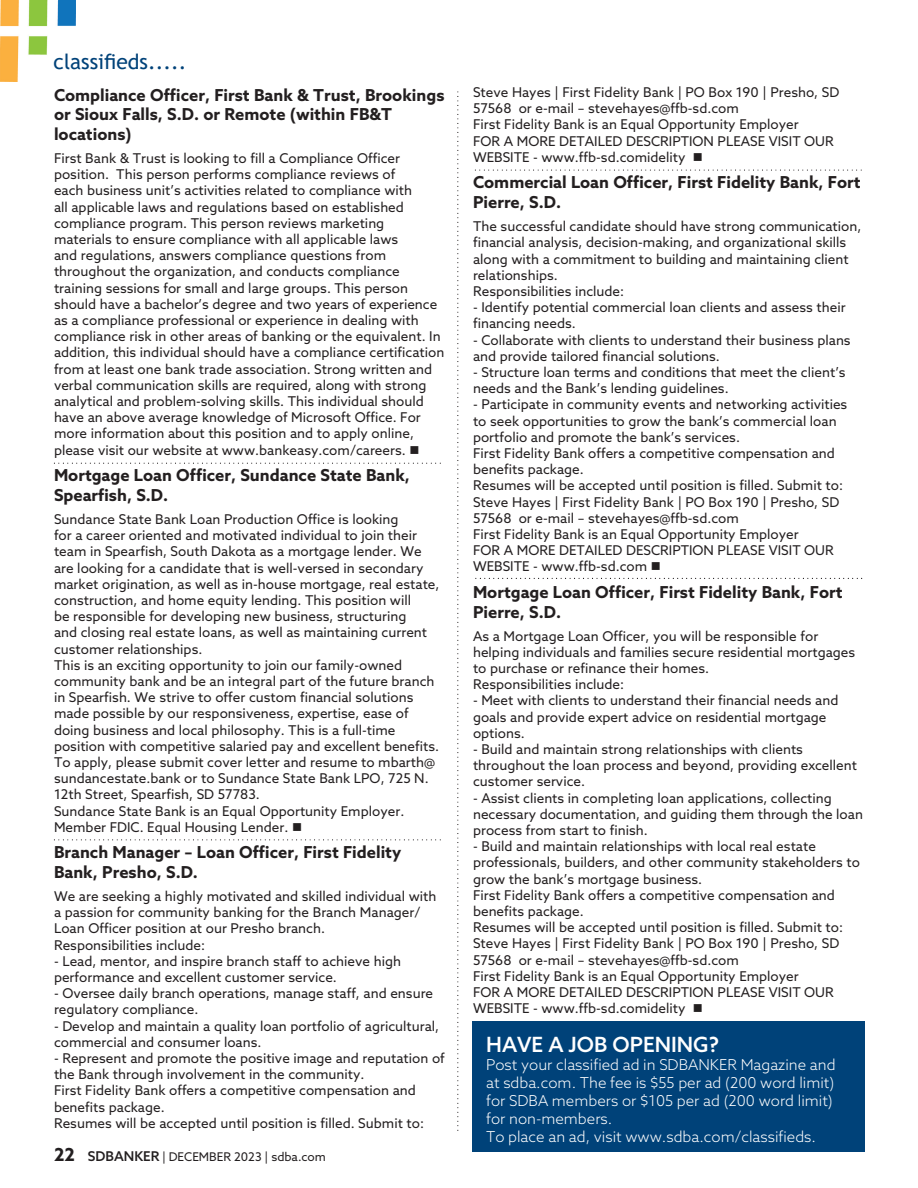
<style>
.page{position:relative;width:918px;height:1188px;background:#fff}
.page>*{position:absolute;margin:0;border:0;box-sizing:border-box;transform-origin:0 0}
.t1{font:500 21px "Azo Sans";color:#fff}
.t2{font:21px "Trebuchet MS";color:#004279}
.Body_Copy_Indent{font:700 16.5px/19.8px "Azo Sans";color:#231f20}
.t3{font:300 15px/18px "Azo Sans";color:#fff}
.Body_Copy_Indent-2{font:13.5px/16.2px "Azo Sans";color:#231f20}
.t4{font:12px "Azo Sans";color:#231f20}
.s1{font-weight:700;font-size:18px}
.s2{font-weight:500;font-size:13.5px}
</style>
<div class="page">
<div style="left:473px;top:1022px;width:392px;height:130px;background:#004279"></div>
<img style="left:0;top:0;width:76px;height:81px">
<div style="left:456px;top:92px;width:5px;height:1040px;background:#231f20;opacity:.75"></div>
<div style="left:54px;top:460px;width:388px;height:5px;background:#231f20;opacity:.75"></div>
<div style="left:54px;top:837px;width:388px;height:5px;background:#231f20;opacity:.75"></div>
<div style="left:475px;top:167px;width:388px;height:5px;background:#231f20;opacity:.75"></div>
<div style="left:472px;top:575px;width:390px;height:5px;background:#fff;opacity:.75"></div>
<div style="left:476px;top:575px;width:388px;height:5px;background:#231f20;opacity:.75"></div>
<p class="t2" style="left:54px;top:49px;width:134px">classifieds.....</p>
<p class="Body_Copy_Indent" style="left:54px;top:84px;width:392px">Compliance Officer, First Bank &amp; Trust, Brookings or Sioux Falls, S.D. or Remote (within FB&amp;T locations)</p>
<p class="Body_Copy_Indent-2" style="left:54px;top:150px;width:392px">First Bank &amp; Trust is looking to fill a Compliance Officer position. This person performs compliance reviews of<br>each business unit’s activities related to compliance with<br>all applicable laws and regulations based on established compliance program. This person reviews marketing materials to ensure compliance with all applicable laws<br>and regulations, answers compliance questions from throughout the organization, and conducts compliance training sessions for small and large groups. This person should have a bachelor’s degree and two years of experience as a compliance professional or experience in dealing with compliance risk in other areas of banking or the equivalent. In addition, this individual should have a compliance certification from at least one bank trade association. Strong written and verbal communication skills are required, along with strong analytical and problem-solving skills. This individual should have an above average knowledge of Microsoft Office. For more information about this position and to apply online, please visit our website at www.bankeasy.com/careers. ■</p>
<p class="Body_Copy_Indent" style="left:54px;top:465px;width:358px">Mortgage Loan Officer, Sundance State Bank,<br>Spearfish, S.D.</p>
<p class="Body_Copy_Indent-2" style="left:54px;top:511px;width:387px">Sundance State Bank Loan Production Office is looking<br>for a career oriented and motivated individual to join their team in Spearfish, South Dakota as a mortgage lender. We are looking for a candidate that is well-versed in secondary market origination, as well as in-house mortgage, real estate, construction, and home equity lending. This position will<br>be responsible for developing new business, structuring<br>and closing real estate loans, as well as maintaining current customer relationships.</p>
<p class="Body_Copy_Indent-2" style="left:54px;top:657px;width:387px">This is an exciting opportunity to join our family-owned community bank and be an integral part of the future branch in Spearfish. We strive to offer custom financial solutions made possible by our responsiveness, expertise, ease of doing business and local philosophy. This is a full-time position with competitive salaried pay and excellent benefits.</p>
<p class="Body_Copy_Indent-2" style="left:54px;top:754px;width:383px">To apply, please submit cover letter and resume to mbarth@ sundancestate.bank or to Sundance State Bank LPO, 725 N.<br>12th Street, Spearfish, SD 57783.</p>
<p class="Body_Copy_Indent-2" style="left:54px;top:802px;width:352px">Sundance State Bank is an Equal Opportunity Employer.<br>Member FDIC. Equal Housing Lender. ■</p>
<p class="Body_Copy_Indent" style="left:54px;top:842px;width:349px">Branch Manager – Loan Officer, First Fidelity<br>Bank, Presho, S.D.</p>
<p class="Body_Copy_Indent-2" style="left:54px;top:888px;width:384px">We are seeking a highly motivated and skilled individual with a passion for community banking for the Branch Manager/<br>Loan Officer position at our Presho branch.</p>
<p class="Body_Copy_Indent-2" style="left:54px;top:937px;width:153px">Responsibilities include:</p>
<p class="Body_Copy_Indent-2" style="left:54px;top:953px;width:349px">- Lead, mentor, and inspire branch staff to achieve high performance and excellent customer service.</p>
<p class="Body_Copy_Indent-2" style="left:54px;top:985px;width:381px">- Oversee daily branch operations, manage staff, and ensure regulatory compliance.</p>
<p class="Body_Copy_Indent-2" style="left:54px;top:1018px;width:387px">- Develop and maintain a quality loan portfolio of agricultural, commercial and consumer loans.</p>
<p class="Body_Copy_Indent-2" style="left:54px;top:1050px;width:392px">- Represent and promote the positive image and reputation of the Bank through involvement in the community.</p>
<p class="Body_Copy_Indent-2" style="left:54px;top:1082px;width:363px">First Fidelity Bank offers a competitive compensation and benefits package.</p>
<p class="Body_Copy_Indent-2" style="left:54px;top:1115px;width:371px">Resumes will be accepted until position is filled. Submit to:</p>
<p class="t4" style="left:54px;top:1149px;width:274px"><span class="s1">22</span> <span class="s2">SDBANKER</span> | DECEMBER 2023 | sdba.com</p>
<p class="Body_Copy_Indent-2" style="left:473px;top:84px;width:368px">Steve Hayes | First Fidelity Bank | PO Box 190 | Presho, SD<br>57568 or e-mail – stevehayes@ffb-sd.com</p>
<p class="Body_Copy_Indent-2" style="left:473px;top:116px;width:327px">First Fidelity Bank is an Equal Opportunity Employer</p>
<p class="Body_Copy_Indent-2" style="left:473px;top:133px;width:362px">FOR A MORE DETAILED DESCRIPTION PLEASE VISIT OUR<br>WEBSITE - www.ffb-sd.comidelity ■</p>
<p class="Body_Copy_Indent" style="left:473px;top:172px;width:389px">Commercial Loan Officer, First Fidelity Bank, Fort<br>Pierre, S.D.</p>
<p class="Body_Copy_Indent-2" style="left:473px;top:218px;width:390px">The successful candidate should have strong communication, financial analysis, decision-making, and organizational skills along with a commitment to building and maintaining client relationships.</p>
<p class="Body_Copy_Indent-2" style="left:473px;top:283px;width:153px">Responsibilities include:</p>
<p class="Body_Copy_Indent-2" style="left:473px;top:299px;width:374px">- Identify potential commercial loan clients and assess their financing needs.</p>
<p class="Body_Copy_Indent-2" style="left:473px;top:331px;width:379px">- Collaborate with clients to understand their business plans and provide tailored financial solutions.</p>
<p class="Body_Copy_Indent-2" style="left:473px;top:364px;width:374px">- Structure loan terms and conditions that meet the client’s needs and the Bank’s lending guidelines.</p>
<p class="Body_Copy_Indent-2" style="left:473px;top:396px;width:376px">- Participate in community events and networking activities to seek opportunities to grow the bank’s commercial loan portfolio and promote the bank’s services.</p>
<p class="Body_Copy_Indent-2" style="left:473px;top:445px;width:363px">First Fidelity Bank offers a competitive compensation and benefits package.</p>
<p class="Body_Copy_Indent-2" style="left:473px;top:477px;width:371px">Resumes will be accepted until position is filled. Submit to:</p>
<p class="Body_Copy_Indent-2" style="left:473px;top:493px;width:368px">Steve Hayes | First Fidelity Bank | PO Box 190 | Presho, SD<br>57568 or e-mail – stevehayes@ffb-sd.com</p>
<p class="Body_Copy_Indent-2" style="left:473px;top:526px;width:327px">First Fidelity Bank is an Equal Opportunity Employer</p>
<p class="Body_Copy_Indent-2" style="left:473px;top:542px;width:362px">FOR A MORE DETAILED DESCRIPTION PLEASE VISIT OUR<br>WEBSITE - www.ffb-sd.com ■</p>
<p class="Body_Copy_Indent" style="left:473px;top:582px;width:371px">Mortgage Loan Officer, First Fidelity Bank, Fort<br>Pierre, S.D.</p>
<p class="Body_Copy_Indent-2" style="left:473px;top:628px;width:384px">As a Mortgage Loan Officer, you will be responsible for helping individuals and families secure residential mortgages to purchase or refinance their homes.</p>
<p class="Body_Copy_Indent-2" style="left:473px;top:676px;width:153px">Responsibilities include:</p>
<p class="Body_Copy_Indent-2" style="left:473px;top:692px;width:367px">- Meet with clients to understand their financial needs and goals and provide expert advice on residential mortgage options.</p>
<p class="Body_Copy_Indent-2" style="left:473px;top:741px;width:386px">- Build and maintain strong relationships with clients throughout the loan process and beyond, providing excellent customer service.</p>
<p class="Body_Copy_Indent-2" style="left:473px;top:790px;width:391px">- Assist clients in completing loan applications, collecting necessary documentation, and guiding them through the loan process from start to finish.</p>
<p class="Body_Copy_Indent-2" style="left:473px;top:838px;width:388px">- Build and maintain relationships with local real estate professionals, builders, and other community stakeholders to grow the bank’s mortgage business.</p>
<p class="Body_Copy_Indent-2" style="left:473px;top:887px;width:363px">First Fidelity Bank offers a competitive compensation and benefits package.</p>
<p class="Body_Copy_Indent-2" style="left:473px;top:919px;width:371px">Resumes will be accepted until position is filled. Submit to:</p>
<p class="Body_Copy_Indent-2" style="left:473px;top:935px;width:368px">Steve Hayes | First Fidelity Bank | PO Box 190 | Presho, SD<br>57568 or e-mail – stevehayes@ffb-sd.com</p>
<p class="Body_Copy_Indent-2" style="left:473px;top:968px;width:327px">First Fidelity Bank is an Equal Opportunity Employer</p>
<p class="Body_Copy_Indent-2" style="left:473px;top:984px;width:362px">FOR A MORE DETAILED DESCRIPTION PLEASE VISIT OUR<br>WEBSITE - www.ffb-sd.comidelity ■</p>
<p class="t1" style="left:486px;top:1031px;width:234px">HAVE A JOB OPENING?</p>
<p class="t3" style="left:486px;top:1055px;width:351px">Post your classified ad in SDBANKER Magazine and at sdba.com. The fee is $55 per ad (200 word limit) for SDBA members or $105 per ad (200 word limit) for non-members.</p>
<p class="t3" style="left:486px;top:1127px;width:331px">To place an ad, visit www.sdba.com/classifieds.</p>
</div>
